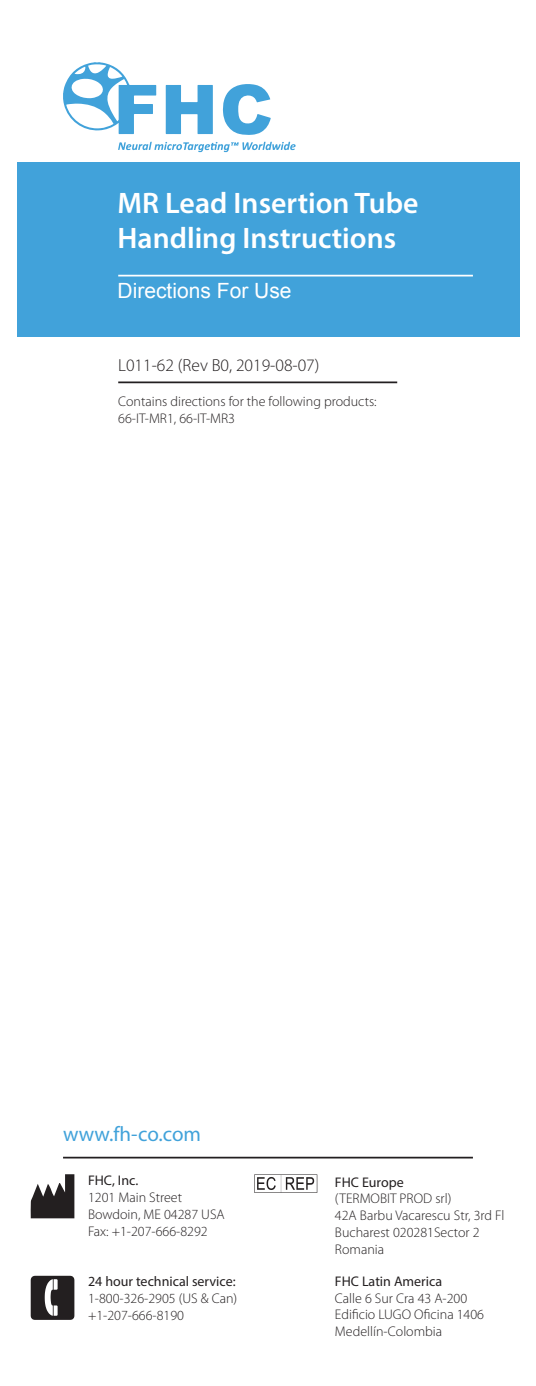
<style>
.page{position:relative;width:536px;height:1386px;background:#fff}
.page>*{position:absolute;margin:0;border:0;box-sizing:border-box;transform-origin:0 0}
.t1{font:600 29.75px/35.7px "Myriad Pro";color:#fff}
.t2{font:21px "Arial";color:#fff}
.t3{font:21px "Myriad Pro";color:#41a2da}
.t4{font:300 17.5px "Myriad Pro";color:#231f20}
.t5{font:300 14px/16.8px "Myriad Pro";color:#231f20}
.t6{font:14px "Myriad Pro";color:#231f20}
</style>
<div class="page">
<hr style="left:118px;top:382px;width:279px;height:1px;background:#231f20">
<div style="left:17px;top:163px;width:502px;height:174px;background:#41a2da"></div>
<hr style="left:118px;top:275px;width:354px;height:1px;background:#fff">
<svg style="left:63px;top:62px;width:93px;height:72px"></svg>
<svg style="left:166px;top:85px;width:47px;height:49px"></svg>
<svg style="left:223px;top:84px;width:48px;height:51px"></svg>
<svg style="left:118px;top:142px;width:177px;height:10px"></svg>
<hr style="left:63px;top:1157px;width:409px;height:1px;background:#231f20">
<svg style="left:31px;top:1174px;width:43px;height:44px"></svg>
<svg style="left:31px;top:1276px;width:43px;height:44px;background:#454243"></svg>
<svg style="left:254px;top:1174px;width:63px;height:19px"></svg>
<h1 class="t1" style="left:117px;top:184px;width:302px">MR Lead Insertion Tube<br>Handling Instructions</h1>
<h2 class="t2" style="left:117px;top:277px;width:175px">Directions For Use</h2>
<p class="t4" style="left:118px;top:356px;width:203px">L011-62 (Rev B0, 2019-08-07)</p>
<p class="t5" style="left:118px;top:393px;width:260px">Contains directions for the following products:<br>66-IT-MR1, 66-IT-MR3</p>
<h2 class="t3" style="left:63px;top:1121px;width:139px">www.fh-co.com</h2>
<p class="t6" style="left:88px;top:1172px;width:52px">FHC, Inc.</p>
<p class="t5" style="left:88px;top:1189px;width:138px">1201 Main Street<br>Bowdoin, ME 04287 USA<br>Fax: +1-207-666-8292</p>
<p class="t6" style="left:88px;top:1273px;width:149px">24 hour technical service:</p>
<p class="t5" style="left:88px;top:1290px;width:151px">1-800-326-2905 (US &amp; Can) +1-207-666-8190</p>
<p class="t6" style="left:335px;top:1173px;width:70px">FHC Europe</p>
<p class="t5" style="left:335px;top:1191px;width:171px">(TERMOBIT PROD srl)<br>42A Barbu Vacarescu Str, 3rd Fl<br>Bucharest 020281Sector 2<br>Romania</p>
<p class="t6" style="left:335px;top:1272px;width:109px">FHC Latin America</p>
<p class="t5" style="left:335px;top:1290px;width:151px">Calle 6 Sur Cra 43 A-200<br>Edificio LUGO Oficina 1406<br>Medellín-Colombia</p>
</div>
